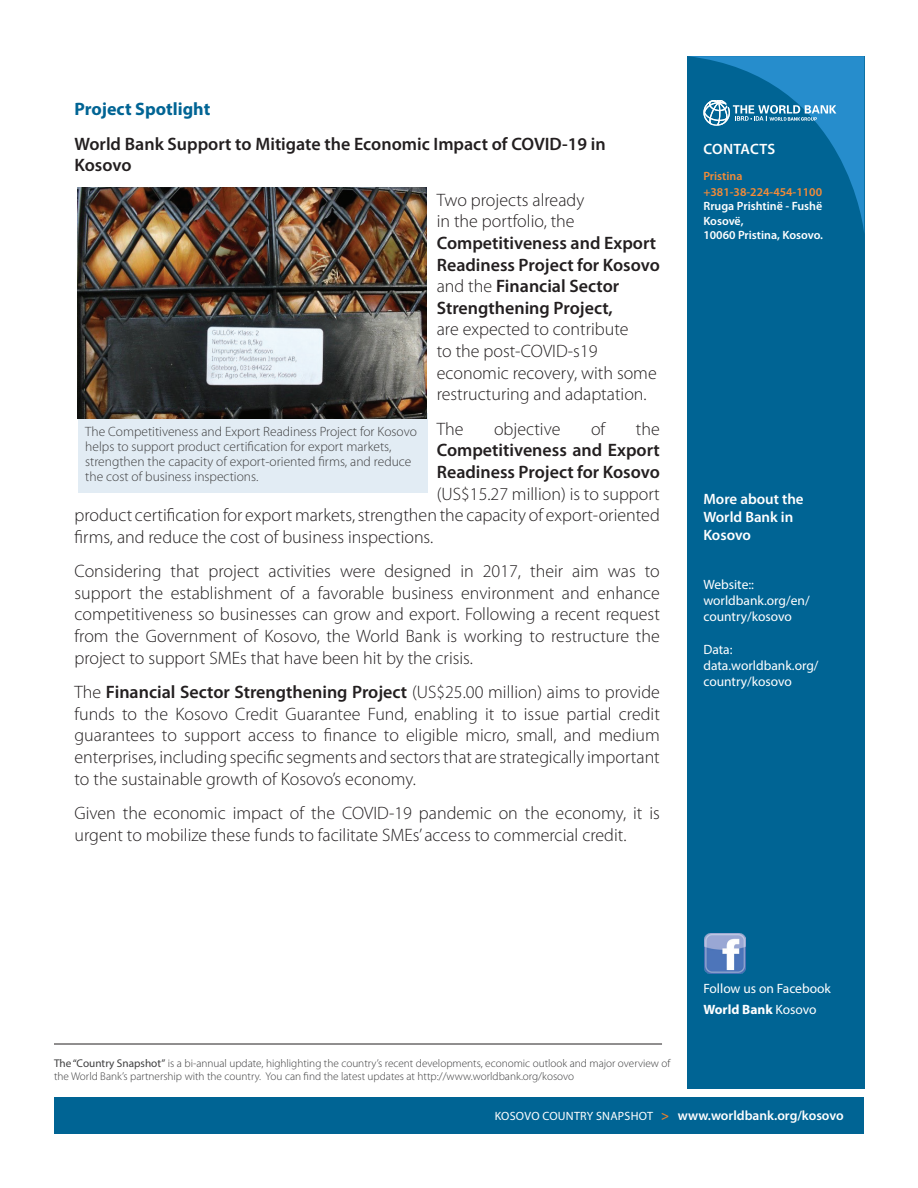
<style>
.page{position:relative;width:918px;height:1188px;background:#fff}
.page>*{position:absolute;margin:0;border:0;box-sizing:border-box;transform-origin:0 0}
.t1{font:300 18px/21.6px "Myriad Pro";color:#231f20}
.t2{font:600 18px/21.6px "Myriad Pro";color:#231f20}
.t3{font:700 18px "Myriad Pro";color:#006494}
.t4{font:600 15px/18px "Myriad Pro";color:#fff}
.t5{font:300 13.5px/15px "Myriad Pro";color:#3e3e3f}
.t6{font:13.5px/16.2px "Myriad Pro";color:#fff}
.t7{font:600 13.5px "Myriad Pro";color:#fff}
.t8{font:600 12px/14.2px "Myriad Pro";color:#fff}
.t9{font:600 12px/16.5px "Myriad Pro";color:#f58b37}
.t10{font:300 11.25px/13.5px "Myriad Pro";color:#3e3e3f}
.s1{font-weight:300}
.s2{font-weight:600}
.s3{font-weight:400}
.s4{font-weight:700}
.s5{font-weight:400;font-size:12px}
.s6{color:#f48026}
</style>
<div class="page">
<div style="left:687px;top:56px;width:177px;height:1033px;background:#006494"></div>
<div style="left:54px;top:1097px;width:810px;height:37px;background:#006494"></div>
<hr style="left:54px;top:1044px;width:608px;height:1px;background:#231f20">
<svg style="left:689px;top:56px;width:175px;height:175px"></svg>
<img style="left:705px;top:933px;width:40px;height:41px">
<div style="left:78px;top:413px;width:349px;height:80px;background:#e2ecf4"></div>
<img style="left:78px;top:188px;width:349px;height:230px">
<p class="t3" style="left:75px;top:97px;width:137px">Project Spotlight</p>
<p class="t2" style="left:75px;top:132px;width:533px">World Bank Support to Mitigate the Economic Impact of COVID-19 in<br>Kosovo</p>
<p class="t1" style="left:437px;top:189px;width:149px">Two projects already in the portfolio, the</p>
<p class="t2" style="left:437px;top:232px;width:225px">Competitiveness and Export<br>Readiness Project for Kosovo <span class="s1">and the</span> Financial Sector<br>Strengthening Project,</p>
<p class="t1" style="left:437px;top:319px;width:222px">are expected to contribute<br>to the post-COVID-s19 economic recovery, with some restructuring and adaptation.</p>
<p class="t1" style="left:437px;top:418px;width:28px">The</p>
<p class="t1" style="left:494px;top:418px;width:68px">objective</p>
<p class="t1" style="left:591px;top:418px;width:16px">of</p>
<p class="t1" style="left:636px;top:418px;width:25px">the</p>
<p class="t2" style="left:437px;top:439px;width:225px">Competitiveness and Export<br>Readiness Project for Kosovo</p>
<p class="t1" style="left:75px;top:483px;width:587px;text-align:justify;text-indent:362px">(US$15.27 million) is to support product certification for export markets, strengthen the capacity of export-oriented firms, and reduce the cost of business inspections.</p>
<p class="t1" style="left:75px;top:561px;width:587px;text-align:justify">Considering that project activities were designed in 2017, their aim was to support the establishment of a favorable business environment and enhance competitiveness so businesses can grow and export. Following a recent request from the Government of Kosovo, the World Bank is working to restructure the project to support SMEs that have been hit by the crisis.</p>
<p class="t1" style="left:75px;top:682px;width:587px;text-align:justify">The <span class="s2">Financial Sector Strengthening Project</span> (US$25.00 million) aims to provide funds to the Kosovo Credit Guarantee Fund, enabling it to issue partial credit guarantees to support access to finance to eligible micro, small, and medium enterprises, including specific segments and sectors that are strategically important to the sustainable growth of Kosovo’s economy.</p>
<p class="t1" style="left:75px;top:803px;width:587px">Given the economic impact of the COVID-19 pandemic on the economy, it is urgent to mobilize these funds to facilitate SMEs’ access to commercial credit.</p>
<p class="t5" style="left:85px;top:424px;width:333px">The Competitiveness and Export Readiness Project for Kosovo helps to support product certification for export markets, strengthen the capacity of export-oriented firms, and reduce the cost of business inspections.</p>
<p class="t4" style="left:704px;top:140px;width:73px">CONTACTS</p>
<p class="t9" style="left:703px;top:167px;width:120px">Pristina +381-38-224-454-1100</p>
<p class="t8" style="left:703px;top:199px;width:121px">Rruga Prishtinë - Fushë<br>Kosovë,<br>10060 Pristina, Kosovo.</p>
<p class="t4" style="left:703px;top:490px;width:102px">More about the<br>World Bank in<br>Kosovo</p>
<p class="t6" style="left:703px;top:576px;width:108px">Website:: worldbank.org/en/ country/kosovo</p>
<p class="t6" style="left:703px;top:641px;width:117px">Data: data.worldbank.org/ country/kosovo</p>
<p class="t10" style="left:54px;top:1057px;width:618px"><span class="s3">The “Country Snapshot”</span> is a bi-annual update, highlighting the country’s recent developments, economic outlook and major overview of the World Bank’s partnership with the country. You can find the latest updates at http://www.worldbank.org/kosovo</p>
<p class="t6" style="left:703px;top:978px;width:129px;line-height:21px">Follow us on Facebook<br><span class="s4">World Bank</span> Kosovo</p>
<p class="t7" style="left:495px;top:1107px;width:351px"><span class="s5">KOSOVO COUNTRY SNAPSHOT</span> <span class="s6">&gt;</span> www.worldbank.org/kosovo</p>
</div>
